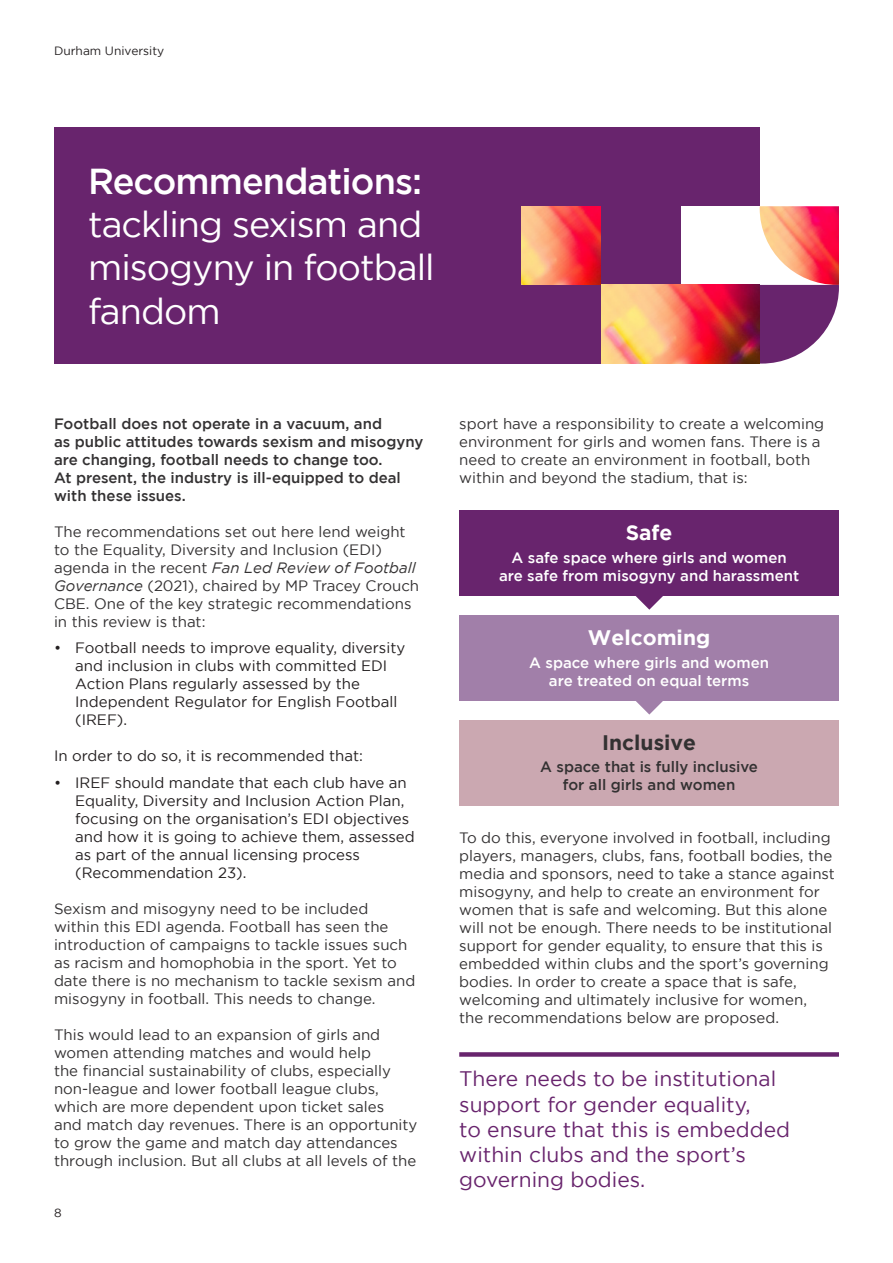
<style>
.page{position:relative;width:893px;height:1263px;background:#fff}
.page>*{position:absolute;margin:0;border:0;box-sizing:border-box;transform-origin:0 0}
.t1{font:36px/43.2px "Gotham";letter-spacing:-.025em;color:#fff}
.t2{font:500 36px "Gotham";letter-spacing:-.025em;color:#fff}
.t3{font:21px/25.2px "Gotham";color:#68246d}
.t4{font:700 21px "Gotham";color:#fff}
.t5{font:700 21px "Gotham";color:#333132}
.t6{font:15px/18px "Gotham";color:#333132}
.t7{font:15px/18px "Gotham";color:#231f20}
.t8{font:500 15px/18px "Gotham";color:#333132}
.t9{font:500 15px/18px "Gotham";color:#fff;text-align:center}
.t10{font:12px "Gotham";color:#231f20}
.s1{font-style:italic}
</style>
<div class="page">
<div style="left:54px;top:128px;width:626px;height:236px;background:#68246d"></div>
<div style="left:459px;top:1052px;width:380px;height:5px;background:#68246d"></div>
<svg style="left:593px;top:595px;width:112px;height:15px"></svg>
<svg style="left:593px;top:700px;width:112px;height:14px"></svg>
<div style="left:459px;top:510px;width:380px;height:85px;background:#68246d"></div>
<div style="left:459px;top:615px;width:380px;height:85px;background:#a17fa9"></div>
<div style="left:459px;top:720px;width:380px;height:85px;background:#cba8b1"></div>
<img style="left:521px;top:206px;width:80px;height:79px">
<img style="left:760px;top:206px;width:79px;height:79px">
<div style="left:680px;top:128px;width:80px;height:78px;background:#68246d"></div>
<svg style="left:760px;top:285px;width:79px;height:79px"></svg>
<img style="left:601px;top:285px;width:159px;height:79px">
<p class="t10" style="left:54px;top:44px;width:112px">Durham University</p>
<h1 class="t2" style="left:88px;top:161px;width:336px">Recommendations:</h1>
<h1 class="t1" style="left:88px;top:202px;width:348px">tackling sexism and misogyny in football fandom</h1>
<p class="t8" style="left:54px;top:414px;width:371px">Football does not operate in a vacuum, and<br>as public attitudes towards sexism and misogyny are changing, football needs to change too.<br>At present, the industry is ill-equipped to deal with these issues.</p>
<p class="t6" style="left:54px;top:522px;width:367px">The recommendations set out here lend weight to the Equality, Diversity and Inclusion (EDI) agenda in the recent <span class="s1">Fan Led Review of Football Governance</span> (2021), chaired by MP Tracey Crouch CBE. One of the key strategic recommendations in this review is that:</p>
<p class="t7" style="left:75px;top:638px;width:331px;text-indent:-21px">• Football needs to improve equality, diversity and inclusion in clubs with committed EDI Action Plans regularly assessed by the Independent Regulator for English Football (IREF).</p>
<p class="t7" style="left:54px;top:746px;width:310px">In order to do so, it is recommended that:</p>
<p class="t7" style="left:75px;top:773px;width:341px;text-indent:-21px">• IREF should mandate that each club have an Equality, Diversity and Inclusion Action Plan, focusing on the organisation’s EDI objectives and how it is going to achieve them, assessed as part of the annual licensing process (Recommendation 23).</p>
<p class="t6" style="left:54px;top:899px;width:363px">Sexism and misogyny need to be included within this EDI agenda. Football has seen the introduction of campaigns to tackle issues such as racism and homophobia in the sport. Yet to date there is no mechanism to tackle sexism and misogyny in football. This needs to change.</p>
<p class="t6" style="left:54px;top:1025px;width:365px">This would lead to an expansion of girls and women attending matches and would help<br>the financial sustainability of clubs, especially non-league and lower football league clubs, which are more dependent upon ticket sales<br>and match day revenues. There is an opportunity to grow the game and match day attendances through inclusion. But all clubs at all levels of the</p>
<p class="t10" style="left:54px;top:1206px;width:9px">8</p>
<p class="t6" style="left:459px;top:414px;width:366px">sport have a responsibility to create a welcoming environment for girls and women fans. There is a need to create an environment in football, both within and beyond the stadium, that is:</p>
<h2 class="t4" style="left:626px;top:521px;width:48px">Safe</h2>
<p class="t9" style="left:499px;top:548px;width:302px">A safe space where girls and women are safe from misogyny and harassment</p>
<h2 class="t4" style="left:588px;top:626px;width:124px">Welcoming</h2>
<p class="t9" style="left:529px;top:653px;width:241px">A space where girls and women are treated on equal terms</p>
<h2 class="t5" style="left:602px;top:731px;width:95px">Inclusive</h2>
<p class="t8" style="left:540px;top:758px;width:219px;text-align:center">A space that is fully inclusive for all girls and women</p>
<p class="t6" style="left:459px;top:828px;width:377px">To do this, everyone involved in football, including players, managers, clubs, fans, football bodies, the media and sponsors, need to take a stance against misogyny, and help to create an environment for women that is safe and welcoming. But this alone will not be enough. There needs to be institutional support for gender equality, to ensure that this is embedded within clubs and the sport’s governing bodies. In order to create a space that is safe, welcoming and ultimately inclusive for women,<br>the recommendations below are proposed.</p>
<h2 class="t3" style="left:459px;top:1066px;width:332px">There needs to be institutional support for gender equality,<br>to ensure that this is embedded within clubs and the sport’s governing bodies.</h2>
</div>
